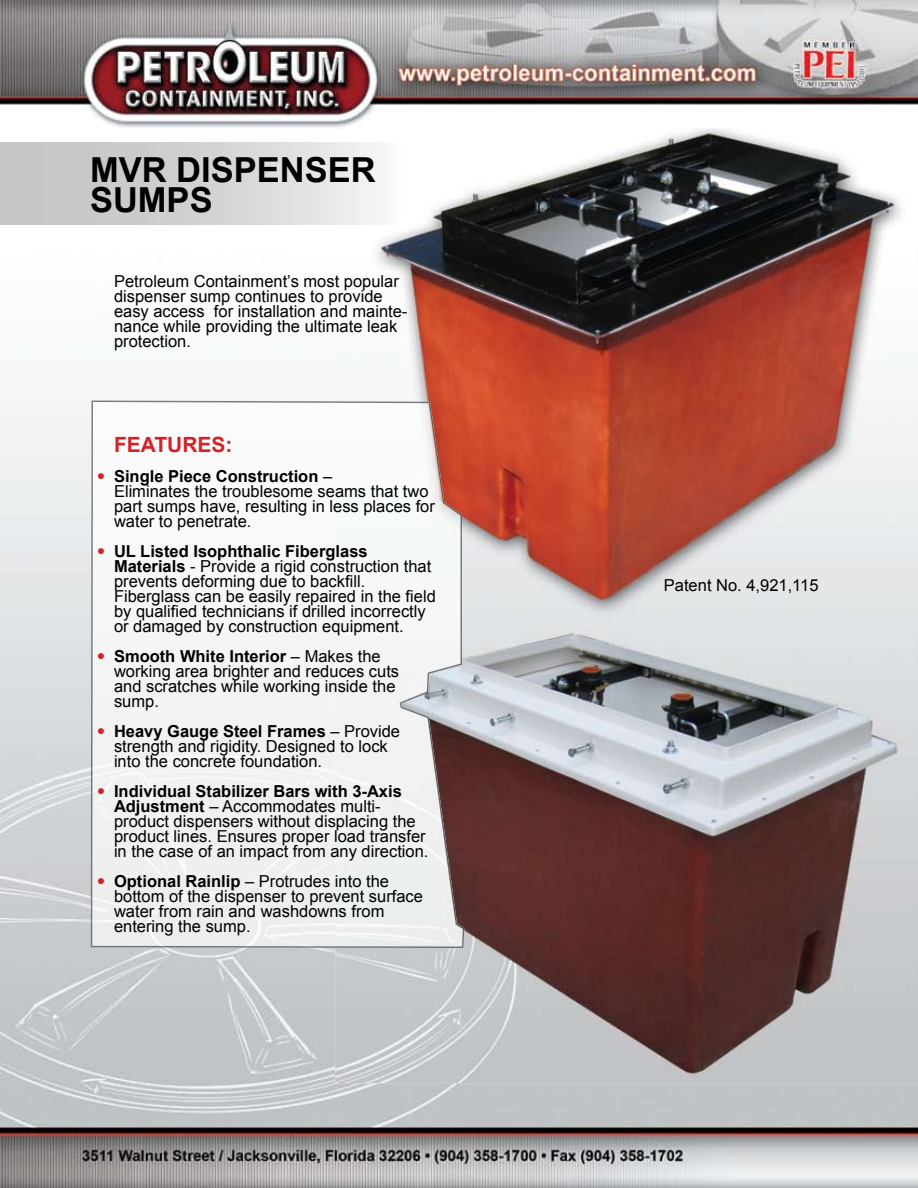
<style>
.page{position:relative;width:918px;height:1188px;background:#fff}
.page>*{position:absolute;margin:0;border:0;box-sizing:border-box;transform-origin:0 0}
.t1{font:700 34.5px/30px "Arial";color:#000}
.t2{font:700 21px "Arial";color:#d2232a}
.t3{font:21px "Times";color:#d2232a}
.t4{font:16.5px/15px "Arial";color:#000}
.s1{font-weight:700}
</style>
<div class="page">
<img style="left:0;top:0;width:918px;height:1188px">
<img style="left:335px;top:128px;width:583px;height:955px">
<div style="left:0;top:142px;width:403px;height:83px;background:linear-gradient(to right,#bbbdbf,#f1f1f2)"></div>
<img style="left:91px;top:401px;width:373px;height:547px">
<h1 class="t1" style="left:90px;top:155px;width:287px">MVR DISPENSER<br>SUMPS</h1>
<p class="t4" style="left:114px;top:273px;width:295px">Petroleum Containment’s most popular dispenser sump continues to provide easy access for installation and mainte&shy;nance while providing the ultimate leak protection.</p>
<p class="t3" style="left:98px;top:457px;width:9px">•</p>
<p class="t3" style="left:98px;top:532px;width:9px">•</p>
<p class="t3" style="left:98px;top:637px;width:9px">•</p>
<p class="t3" style="left:98px;top:712px;width:9px">•</p>
<p class="t3" style="left:98px;top:772px;width:9px">•</p>
<p class="t3" style="left:98px;top:862px;width:9px">•</p>
<p class="t2" style="left:114px;top:433px;width:120px">FEATURES:</p>
<p class="t4" style="left:114px;top:468px;width:322px"><span class="s1">Single Piece Construction</span> –<br>Eliminates the troublesome seams that two part sumps have, resulting in less places for water to penetrate.</p>
<p class="t4" style="left:114px;top:543px;width:323px"><span class="s1">UL Listed Isophthalic Fiberglass Materials</span> - Provide a rigid construction that prevents deforming due to backfill.<br>Fiberglass can be easily repaired in the field by qualified technicians if drilled incorrectly or damaged by construction equipment.</p>
<p class="t4" style="left:114px;top:648px;width:287px"><span class="s1">Smooth White Interior</span> – Makes the working area brighter and reduces cuts and scratches while working inside the sump.</p>
<p class="t4" style="left:114px;top:723px;width:288px"><span class="s1">Heavy Gauge Steel Frames</span> – Provide strength and rigidity. Designed to lock into the concrete foundation.</p>
<p class="t4" style="left:114px;top:783px;width:316px"><span class="s1">Individual Stabilizer Bars with 3-Axis Adjustment</span> – Accommodates multi&shy;product dispensers without displacing the product lines. Ensures proper load transfer in the case of an impact from any direction.</p>
<p class="t4" style="left:114px;top:873px;width:311px"><span class="s1">Optional Rainlip</span> – Protrudes into the bottom of the dispenser to prevent surface water from rain and washdowns from entering the sump.</p>
<p class="t4" style="left:664px;top:578px;width:156px">Patent No. 4,921,115</p>
</div>
